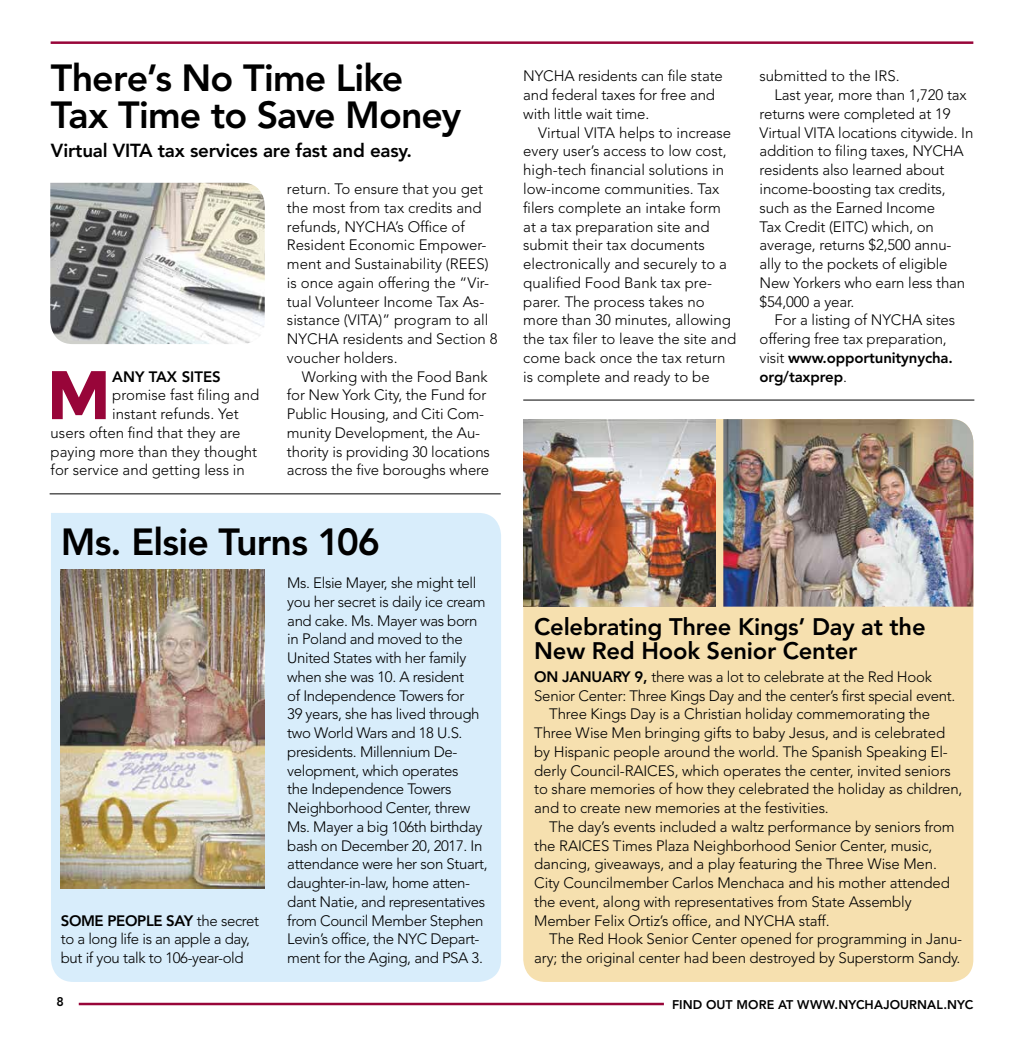
<style>
.page{position:relative;width:1024px;height:1050px;background:#fff}
.page>*{position:absolute;margin:0;border:0;box-sizing:border-box;transform-origin:0 0}
.t1{font:700 68.62px "Montserrat";color:#980539}
.t2{font:800 37.5px/37.5px "Avenir LT Std";letter-spacing:-.025em;color:#000}
.t3{font:800 23.75px/23.8px "Avenir LT Std";letter-spacing:-.01em;color:#000}
.t4{font:800 18.75px "Avenir LT Std";letter-spacing:-.01em;color:#000}
.t5{font:300 15px/18.8px "Avenir LT Std";letter-spacing:-.01em;color:#000}
.t6{font:800 15px "Avenir LT Std";letter-spacing:-.01em;color:#000}
.t7{font:800 12.5px "Avenir LT Std";letter-spacing:.005em;color:#000}
.s1{font-weight:800}
.s2{font-weight:300}
</style>
<div class="page">
<hr style="left:79px;top:1002px;width:585px;height:3px;background:#980539">
<hr style="left:51px;top:41px;width:922px;height:3px;background:#980539">
<img style="left:50px;top:183px;width:215px;height:161px">
<div style="left:523px;top:419px;width:450px;height:562px;background:#f6e0af"></div>
<div style="left:51px;top:513px;width:450px;height:468px;background:#d8edfb"></div>
<img style="left:523px;top:419px;width:193px;height:187px">
<img style="left:723px;top:419px;width:250px;height:187px">
<img style="left:61px;top:569px;width:203px;height:319px">
<hr style="left:50px;top:493px;width:451px;height:1px;background:#000">
<hr style="left:523px;top:400px;width:451px;height:1px;background:#000">
<h2 class="t2" style="left:51px;top:59px;width:412px">There’s No Time Like<br>Tax Time to Save Money</h2>
<p class="t4" style="left:51px;top:139px;width:362px">Virtual VITA tax services are fast and easy.</p>
<h1 class="t1" style="left:46px;top:354px;width:67px">M</h1>
<p class="t6" style="left:112px;top:367px;width:110px">ANY TAX SITES</p>
<p class="t5" style="left:112px;top:386px;width:149px">promise fast filing and</p>
<p class="t5" style="left:112px;top:404px;width:128px">instant refunds. Yet</p>
<p class="t5" style="left:51px;top:423px;width:191px">users often find that they are</p>
<p class="t5" style="left:51px;top:442px;width:208px">paying more than they thought</p>
<p class="t5" style="left:51px;top:461px;width:196px">for service and getting less in</p>
<p class="t5" style="left:287px;top:179px;width:212px">return. To ensure that you get the most from tax credits and refunds, NYCHA’s Office of<br>Resident Economic Empower&shy;ment and Sustainability (REES) is once again offering the “Vir&shy;tual Volunteer Income Tax As&shy;sistance (VITA)” program to all<br>NYCHA residents and Section 8 voucher holders.</p>
<p class="t5" style="left:287px;top:367px;width:205px;text-indent:15px">Working with the Food Bank for New York City, the Fund for<br>Public Housing, and Citi Com&shy;munity Development, the Au&shy;thority is providing 30 locations across the five boroughs where</p>
<h2 class="t2" style="left:61px;top:523px;width:321px">Ms. Elsie Turns 106</h2>
<p class="t5" style="left:61px;top:911px;width:200px"><span class="s1">SOME PEOPLE SAY</span> the secret to a long life is an apple a day, but if you talk to 106-year-old</p>
<p class="t5" style="left:287px;top:573px;width:202px">Ms. Elsie Mayer, she might tell you her secret is daily ice cream and cake. Ms. Mayer was born in Poland and moved to the<br>United States with her family when she was 10. A resident<br>of Independence Towers for<br>39 years, she has lived through two World Wars and 18 U.S. presidents. Millennium De&shy;velopment, which operates<br>the Independence Towers<br>Neighborhood Center, threw<br>Ms. Mayer a big 106th birthday bash on December 20, 2017. In attendance were her son Stuart, daughter-in-law, home atten&shy;dant Natie, and representatives from Council Member Stephen<br>Levin’s office, the NYC Depart&shy;ment for the Aging, and PSA 3.</p>
<p class="t5" style="left:523px;top:67px;width:201px">NYCHA residents can file state and federal taxes for free and with little wait time.</p>
<p class="t5" style="left:523px;top:123px;width:214px;text-indent:15px">Virtual VITA helps to increase every user’s access to low cost, high-tech financial solutions in low-income communities. Tax filers complete an intake form at a tax preparation site and submit their tax documents electronically and securely to a qualified Food Bank tax pre&shy;parer. The process takes no more than 30 minutes, allowing the tax filer to leave the site and come back once the tax return is complete and ready to be</p>
<p class="t5" style="left:759px;top:67px;width:142px">submitted to the IRS.</p>
<p class="t5" style="left:774px;top:86px;width:194px">Last year, more than 1,720 tax</p>
<p class="t5" style="left:759px;top:104px;width:192px">returns were completed at 19</p>
<p class="t5" style="left:759px;top:123px;width:215px">Virtual VITA locations citywide. In</p>
<p class="t5" style="left:759px;top:142px;width:206px">addition to filing taxes, NYCHA</p>
<p class="t5" style="left:759px;top:161px;width:186px">residents also learned about</p>
<p class="t5" style="left:759px;top:179px;width:188px">income-boosting tax credits,</p>
<p class="t5" style="left:759px;top:198px;width:177px">such as the Earned Income</p>
<p class="t5" style="left:759px;top:217px;width:176px">Tax Credit (EITC) which, on</p>
<p class="t5" style="left:759px;top:236px;width:194px">average, returns $2,500 annu-</p>
<p class="t5" style="left:759px;top:254px;width:189px">ally to the pockets of eligible</p>
<p class="t5" style="left:759px;top:273px;width:207px">New Yorkers who earn less than</p>
<p class="t5" style="left:759px;top:292px;width:96px">$54,000 a year.</p>
<p class="t5" style="left:774px;top:311px;width:182px">For a listing of NYCHA sites</p>
<p class="t5" style="left:759px;top:329px;width:189px">offering free tax preparation,</p>
<p class="t6" style="left:759px;top:349px;width:195px"><span class="s2">visit</span> www.opportunitynycha.</p>
<p class="t6" style="left:759px;top:367px;width:89px">org/taxprep<span class="s2">.</span></p>
<h3 class="t3" style="left:534px;top:615px;width:393px">Celebrating Three Kings’ Day at the<br>New Red Hook Senior Center</h3>
<p class="t5" style="left:534px;top:667px;width:399px"><span class="s1">ON JANUARY 9,</span> there was a lot to celebrate at the Red Hook</p>
<p class="t5" style="left:534px;top:686px;width:422px">Senior Center: Three Kings Day and the center’s first special event.</p>
<p class="t5" style="left:549px;top:704px;width:382px">Three Kings Day is a Christian holiday commemorating the</p>
<p class="t5" style="left:534px;top:723px;width:412px">Three Wise Men bringing gifts to baby Jesus, and is celebrated</p>
<p class="t5" style="left:534px;top:742px;width:415px">by Hispanic people around the world. The Spanish Speaking El-</p>
<p class="t5" style="left:534px;top:761px;width:418px">derly Council-RAICES, which operates the center, invited seniors</p>
<p class="t5" style="left:534px;top:779px;width:430px">to share memories of how they celebrated the holiday as children,</p>
<p class="t5" style="left:534px;top:798px;width:296px">and to create new memories at the festivities.</p>
<p class="t5" style="left:549px;top:817px;width:407px">The day’s events included a waltz performance by seniors from</p>
<p class="t5" style="left:534px;top:836px;width:400px">the RAICES Times Plaza Neighborhood Senior Center, music,</p>
<p class="t5" style="left:534px;top:854px;width:404px">dancing, giveaways, and a play featuring the Three Wise Men.</p>
<p class="t5" style="left:534px;top:873px;width:417px">City Councilmember Carlos Menchaca and his mother attended</p>
<p class="t5" style="left:534px;top:892px;width:379px">the event, along with representatives from State Assembly</p>
<p class="t5" style="left:534px;top:911px;width:297px">Member Felix Ortiz’s office, and NYCHA staff.</p>
<p class="t5" style="left:549px;top:929px;width:414px">The Red Hook Senior Center opened for programming in Janu-</p>
<p class="t5" style="left:534px;top:948px;width:428px">ary; the original center had been destroyed by Superstorm Sandy.</p>
<p class="t7" style="left:56px;top:994px;width:9px">8</p>
<p class="t7" style="left:672px;top:996px;width:303px">FIND OUT MORE AT WWW.NYCHAJOURNAL.NYC</p>
</div>
